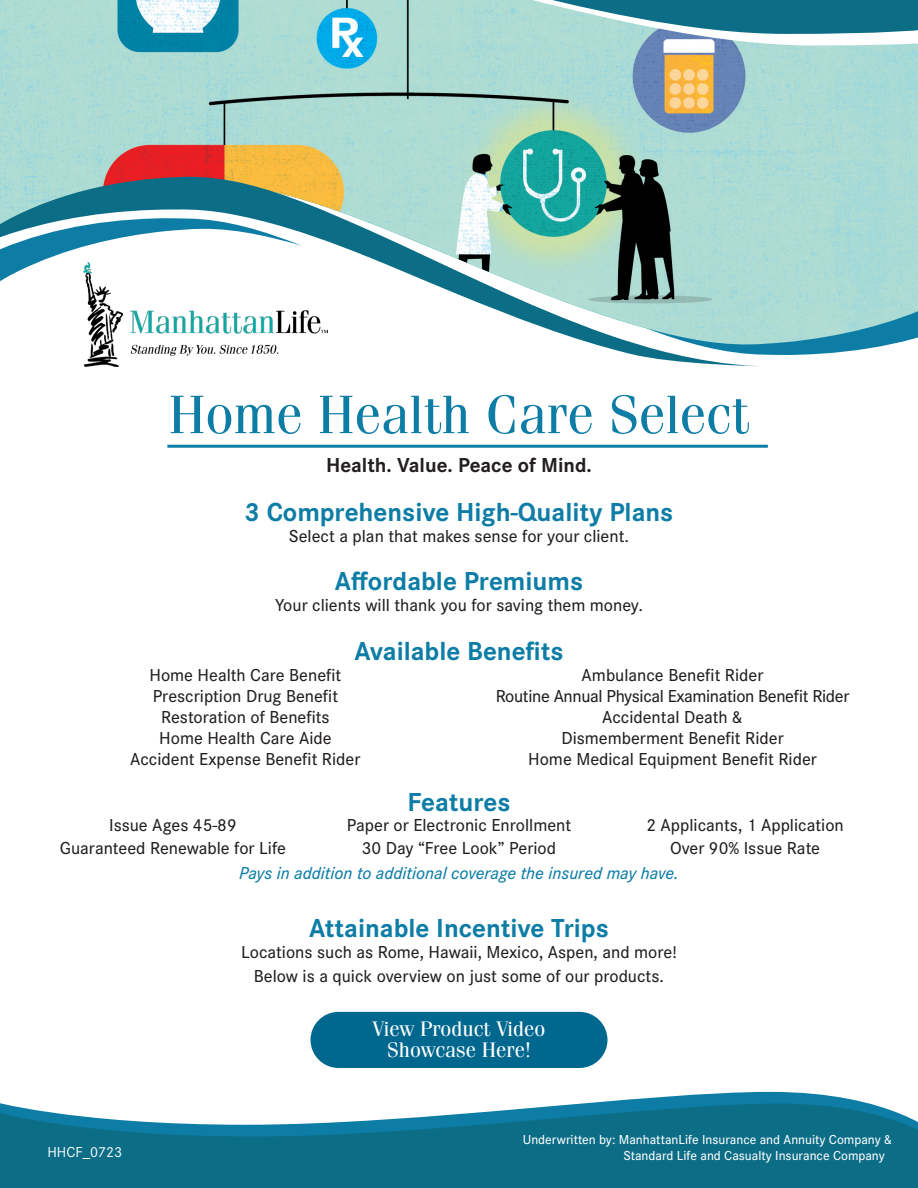
<style>
.page{position:relative;width:918px;height:1188px;background:#fff}
.page>*{position:absolute;margin:0;border:0;box-sizing:border-box;transform-origin:0 0}
.t1{font:54px "Fenice Pro ITC";color:#0d7da6}
.t2{font:700 27px "Corporate S Pro";color:#0d7da6}
.t3{font:21px/21px "Fenice Pro ITC";color:#fff;text-align:center}
.t4{font:700 21px "Corporate S Pro";color:#231f20}
.t5{font:500 18px/23.4px "Corporate S Pro";color:#231f20;text-align:center}
.t6{font:italic 500 18px "Corporate S Pro";color:#0d7da6}
.t7{font:500 18px "Corporate S Pro";letter-spacing:-.02em;color:#231f20}
.t8{font:15px "Corporate S Pro";color:#fff}
.t9{font:500 13.5px/16.2px "Corporate S Pro";color:#fff}
</style>
<div class="page">
<svg style="left:0;top:1092px;width:871px;height:12px"></svg>
<svg style="left:0;top:1104px;width:918px;height:84px;background:#257e96"></svg>
<img style="left:0;top:45px;width:918px;height:234px">
<svg style="left:0;top:0;width:918px;height:45px;background:#80bdc4"></svg>
<svg style="left:0;top:177px;width:760px;height:189px"></svg>
<svg style="left:0;top:218px;width:302px;height:76px"></svg>
<svg style="left:646px;top:279px;width:272px;height:76px;background:#94c9cb"></svg>
<hr style="left:167px;top:445px;width:601px;height:3px;background:#0d7da6">
<div style="left:311px;top:1012px;width:297px;height:56px;background:#00688f;border-radius:28px"></div>
<p class="t1" style="left:169px;top:381px;width:582px">Home Health Care Select</p>
<p class="t4" style="left:326px;top:448px;width:267px">Health. Value. Peace of Mind.</p>
<p class="t2" style="left:245px;top:490px;width:430px">3 Comprehensive High-Quality Plans</p>
<p class="t5" style="left:289px;top:522px;width:342px">Select a plan that makes sense for your client.</p>
<p class="t2" style="left:335px;top:560px;width:250px">Affordable Premiums</p>
<p class="t5" style="left:275px;top:592px;width:369px">Your clients will thank you for saving them money.</p>
<p class="t2" style="left:354px;top:630px;width:211px">Available Benefits</p>
<p class="t5" style="left:149px;top:662px;width:193px">Home Health Care Benefit</p>
<p class="t5" style="left:153px;top:683px;width:187px">Prescription Drug Benefit</p>
<p class="t5" style="left:161px;top:704px;width:170px">Restoration of Benefits</p>
<p class="t5" style="left:159px;top:725px;width:174px">Home Health Care Aide</p>
<p class="t5" style="left:130px;top:746px;width:232px">Accident Expense Benefit Rider</p>
<p class="t5" style="left:582px;top:662px;width:183px">Ambulance Benefit Rider</p>
<p class="t7" style="left:496px;top:683px;width:355px">Routine Annual Physical Examination Benefit Rider</p>
<p class="t5" style="left:561px;top:705px;width:224px;line-height:21px">Accidental Death &amp;<br>Dismemberment Benefit Rider</p>
<p class="t5" style="left:528px;top:746px;width:290px">Home Medical Equipment Benefit Rider</p>
<p class="t5" style="left:109px;top:812px;width:129px">Issue Ages 45-89</p>
<p class="t5" style="left:60px;top:835px;width:228px">Guaranteed Renewable for Life</p>
<p class="t2" style="left:407px;top:780px;width:105px">Features</p>
<p class="t5" style="left:347px;top:812px;width:226px">Paper or Electronic Enrollment<br>30 Day “Free Look” Period</p>
<p class="t5" style="left:646px;top:812px;width:199px">2 Applicants, 1 Application<br>Over 90% Issue Rate</p>
<p class="t6" style="left:239px;top:860px;width:441px">Pays in addition to additional coverage the insured may have.</p>
<p class="t8" style="left:47px;top:1141px;width:76px">HHCF_0723</p>
<p class="t2" style="left:309px;top:907px;width:301px">Attainable Incentive Trips</p>
<p class="t5" style="left:241px;top:939px;width:437px">Locations such as Rome, Hawaii, Mexico, Aspen, and more!</p>
<p class="t5" style="left:254px;top:963px;width:412px">Below is a quick overview on just some of our products.</p>
<p class="t3" style="left:373px;top:1018px;width:174px">View Product Video<br>Showcase Here!</p>
<p class="t9" style="left:623px;top:1130px;width:270px;text-indent:-100px">Underwritten by: ManhattanLife Insurance and Annuity Company &amp;<br>Standard Life and Casualty Insurance Company</p>
</div>
